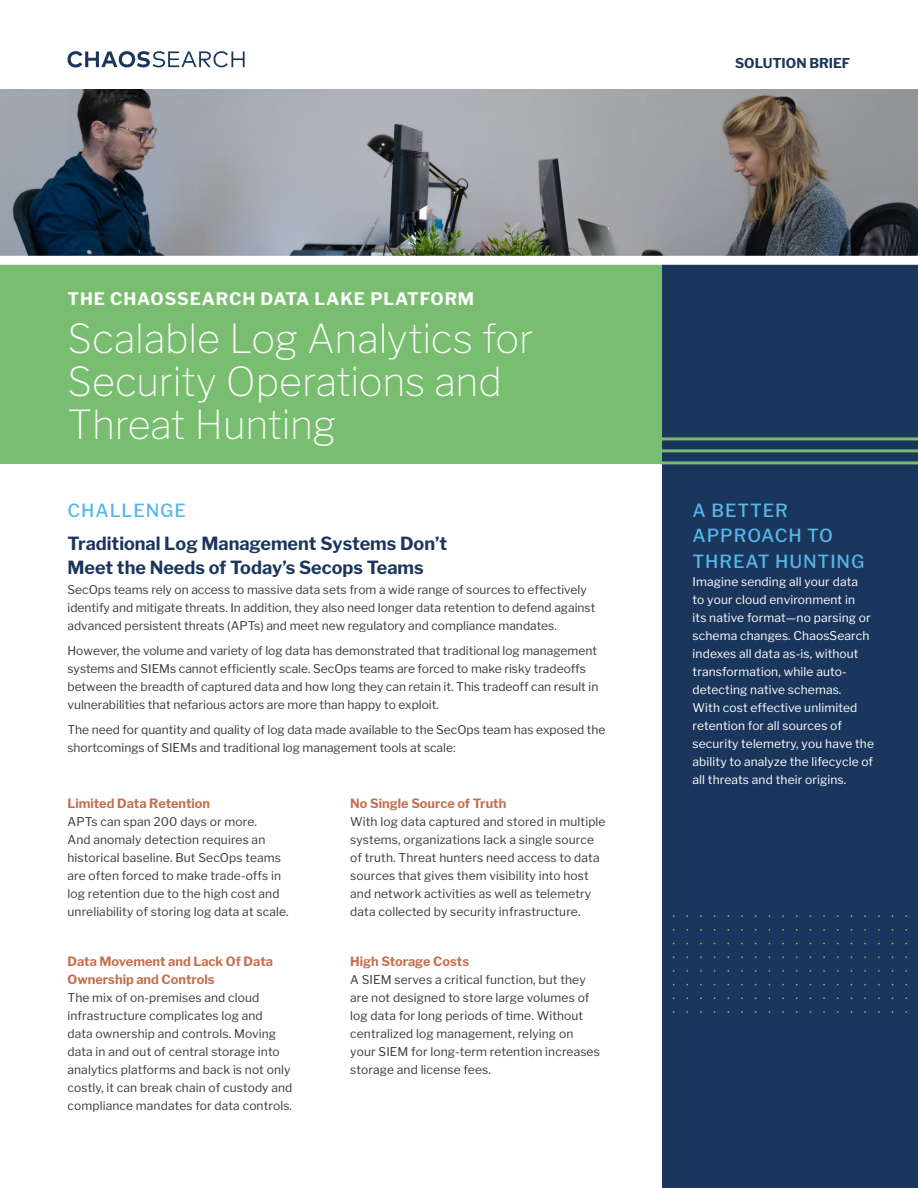
<style>
.page{position:relative;width:918px;height:1188px;background:#fff}
.page>*{position:absolute;margin:0;border:0;box-sizing:border-box;transform-origin:0 0}
.t1{font:100 39.75px/42.9px "Libre Franklin";letter-spacing:-.005em;color:#fff}
.t2{font:700 18px/24px "Libre Franklin";color:#1b365d}
.t3{font:500 18px/25.5px "Libre Franklin";letter-spacing:.05em;color:#56b7e6}
.t4{font:700 17.1px "Libre Franklin";letter-spacing:.05em;color:#fff}
.t5{font:700 13.5px "Libre Franklin";color:#1b365d}
.t6{font:700 12.75px/18px "Libre Franklin";color:#c66e4e}
.t7{font:12px/18px "Libre Franklin";color:#3d3935}
.t8{font:12px/18px "Libre Franklin";letter-spacing:.01em;color:#fff}
</style>
<div class="page">
<div style="left:0;top:249px;width:662px;height:215px;background:#79be70"></div>
<div style="left:662px;top:262px;width:256px;height:926px;background:#1b365d"></div>
<img style="left:0;top:89px;width:918px;height:167px">
<svg style="left:67px;top:51px;width:178px;height:17px"></svg>
<div style="left:0;top:256px;width:918px;height:9px;background:#fff"></div>
<hr style="left:661px;top:437px;width:257px;height:3px;background:#79be70">
<hr style="left:661px;top:449px;width:257px;height:3px;background:#79be70">
<hr style="left:661px;top:461px;width:257px;height:3px;background:#79be70">
<p class="t5" style="left:735px;top:54px;width:117px">SOLUTION BRIEF</p>
<h3 class="t4" style="left:68px;top:289px;width:408px">THE CHAOSSEARCH DATA LAKE PLATFORM</h3>
<h1 class="t1" style="left:68px;top:317px;width:467px">Scalable Log Analytics for<br>Security Operations and<br>Threat Hunting</h1>
<h2 class="t3" style="left:68px;top:498px;width:120px">CHALLENGE</h2>
<h2 class="t2" style="left:68px;top:531px;width:381px">Traditional Log Management Systems Don’t<br>Meet the Needs of Today’s Secops Teams</h2>
<p class="t7" style="left:68px;top:581px;width:529px">SecOps teams rely on access to massive data sets from a wide range of sources to effectively identify and mitigate threats. In addition, they also need longer data retention to defend against advanced persistent threats (APTs) and meet new regulatory and compliance mandates.</p>
<p class="t7" style="left:68px;top:642px;width:532px">However, the volume and variety of log data has demonstrated that traditional log management systems and SIEMs cannot efficiently scale. SecOps teams are forced to make risky tradeoffs between the breadth of captured data and how long they can retain it. This tradeoff can result in vulnerabilities that nefarious actors are more than happy to exploit.</p>
<p class="t7" style="left:68px;top:720px;width:539px">The need for quantity and quality of log data made available to the SecOps team has exposed the shortcomings of SIEMs and traditional log management tools at scale:</p>
<p class="t6" style="left:68px;top:795px;width:144px">Limited Data Retention</p>
<p class="t7" style="left:68px;top:813px;width:223px">APTs can span 200 days or more.<br>And anomaly detection requires an historical baseline. But SecOps teams are often forced to make trade-offs in log retention due to the high cost and unreliability of storing log data at scale.</p>
<p class="t6" style="left:68px;top:952px;width:207px">Data Movement and Lack Of Data<br>Ownership and Controls</p>
<p class="t7" style="left:68px;top:989px;width:227px">The mix of on-premises and cloud infrastructure complicates log and<br>data ownership and controls. Moving data in and out of central storage into analytics platforms and back is not only costly, it can break chain of custody and compliance mandates for data controls.</p>
<p class="t6" style="left:350px;top:795px;width:158px">No Single Source of Truth</p>
<p class="t7" style="left:350px;top:813px;width:257px">With log data captured and stored in multiple systems, organizations lack a single source of truth. Threat hunters need access to data sources that gives them visibility into host and network activities as well as telemetry data collected by security infrastructure.</p>
<p class="t6" style="left:350px;top:952px;width:120px">High Storage Costs</p>
<p class="t7" style="left:350px;top:971px;width:251px">A SIEM serves a critical function, but they are not designed to store large volumes of log data for long periods of time. Without centralized log management, relying on your SIEM for long-term retention increases storage and license fees.</p>
<h2 class="t3" style="left:693px;top:498px;width:173px">A BETTER<br>APPROACH TO<br>THREAT HUNTING</h2>
<p class="t8" style="left:693px;top:573px;width:183px">Imagine sending all your data<br>to your cloud environment in<br>its native format—no parsing or schema changes. ChaosSearch indexes all data as-is, without transformation, while auto&shy;detecting native schemas.<br>With cost effective unlimited retention for all sources of security telemetry, you have the ability to analyze the lifecycle of all threats and their origins.</p>
</div>
